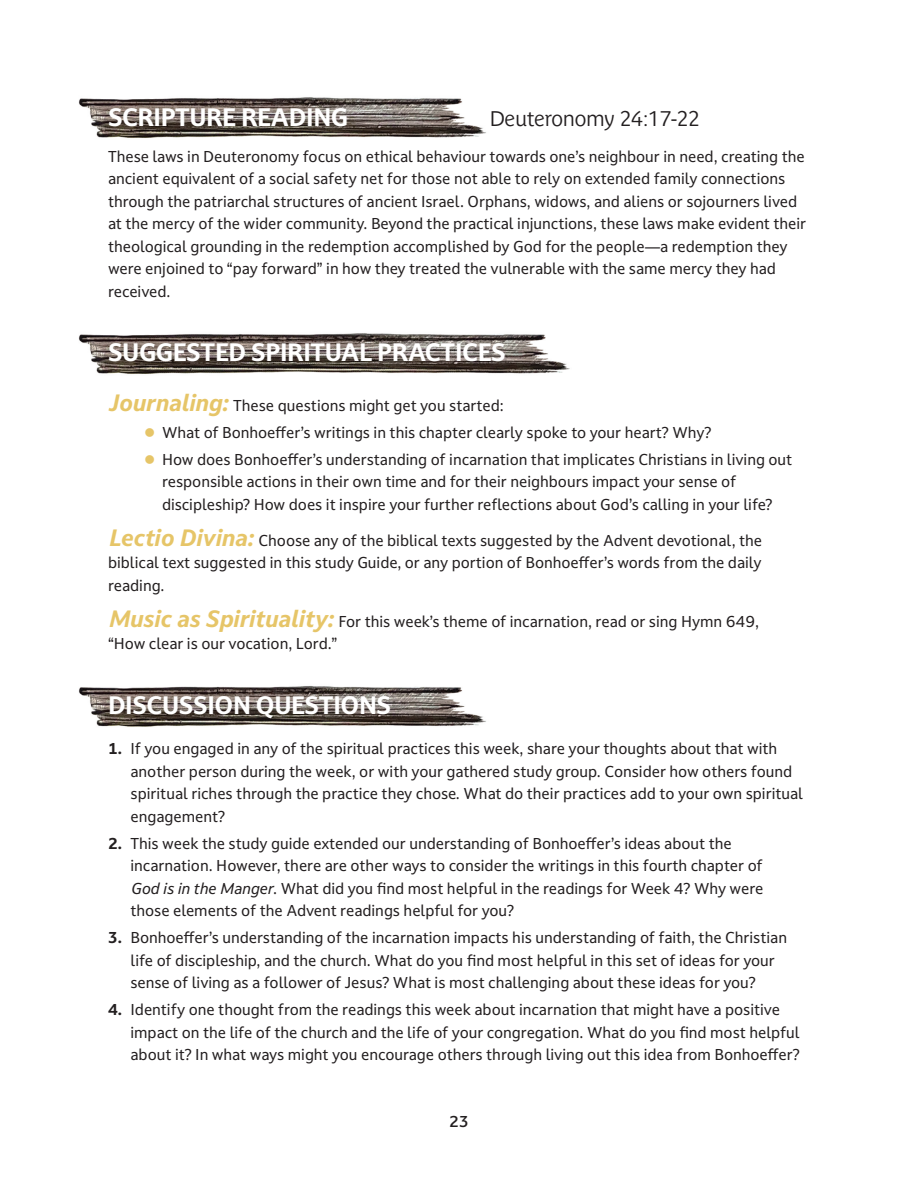
<style>
.page{position:relative;width:918px;height:1188px;background:#fff}
.page>*{position:absolute;margin:0;border:0;box-sizing:border-box;transform-origin:0 0}
.t1{font:700 24px "Darkmode Off CC";letter-spacing:-.015em;color:#fff}
.t2{font:21px "Parisine Plus Std Gris";letter-spacing:-.015em;color:#231f20}
.t3{font:15px/22.5px "Darkmode Off CC";color:#231f20}
.t4{font:500 15px "Darkmode Off CC";color:#231f20}
.s1{font-weight:700;font-style:italic;font-size:22.5px;color:#e6c568}
.s2{color:#e6c568}
.s3{font-weight:700}
.s4{font-style:italic}
</style>
<div class="page">
<img style="left:78px;top:333px;width:492px;height:41px">
<img style="left:79px;top:686px;width:407px;height:41px">
<img style="left:79px;top:97px;width:407px;height:41px">
<p class="t1" style="left:108px;top:101px;width:242px">SCRIPTURE READING</p>
<p class="t2" style="left:490px;top:106px;width:212px">Deuteronomy 24:17-22</p>
<p class="t3" style="left:108px;top:145px;width:700px">These laws in Deuteronomy focus on ethical behaviour towards one’s neighbour in need, creating the ancient equivalent of a social safety net for those not able to rely on extended family connections through the patriarchal structures of ancient Israel. Orphans, widows, and aliens or sojourners lived at the mercy of the wider community. Beyond the practical injunctions, these laws make evident their theological grounding in the redemption accomplished by God for the people—a redemption they were enjoined to “pay forward” in how they treated the vulnerable with the same mercy they had received.</p>
<p class="t1" style="left:108px;top:336px;width:399px">SUGGESTED SPIRITUAL PRACTICES</p>
<p class="t3" style="left:108px;top:394px;width:397px"><span class="s1">Journaling:</span> These questions might get you started:</p>
<p class="t3" style="left:144px;top:421px;width:569px"><span class="s2">●</span> What of Bonhoeffer’s writings in this chapter clearly spoke to your heart? Why?</p>
<p class="t3" style="left:162px;top:448px;width:632px;text-indent:-18px"><span class="s2">●</span> How does Bonhoeffer’s understanding of incarnation that implicates Christians in living out responsible actions in their own time and for their neighbours impact your sense of discipleship? How does it inspire your further reflections about God’s calling in your life?</p>
<p class="t3" style="left:108px;top:529px;width:656px;text-align:justify"><span class="s1">Lectio Divina:</span> Choose any of the biblical texts suggested by the Advent devotional, the biblical text suggested in this study Guide, or any portion of Bonhoeffer’s words from the daily reading.</p>
<p class="t3" style="left:108px;top:610px;width:653px"><span class="s1">Music as Spirituality:</span> For this week’s theme of incarnation, read or sing Hymn 649, “How clear is our vocation, Lord.”</p>
<p class="t1" style="left:108px;top:689px;width:285px">DISCUSSION QUESTIONS</p>
<p class="t3" style="left:130px;top:737px;width:674px;text-indent:-22px"><span class="s3">1.</span> If you engaged in any of the spiritual practices this week, share your thoughts about that with another person during the week, or with your gathered study group. Consider how others found spiritual riches through the practice they chose. What do their practices add to your own spiritual engagement?</p>
<p class="t3" style="left:130px;top:832px;width:634px;text-indent:-22px"><span class="s3">2.</span> This week the study guide extended our understanding of Bonhoeffer’s ideas about the incarnation. However, there are other ways to consider the writings in this fourth chapter of <span class="s4">God is in the Manger</span>. What did you find most helpful in the readings for Week 4? Why were those elements of the Advent readings helpful for you?</p>
<p class="t3" style="left:130px;top:926px;width:658px;text-indent:-22px"><span class="s3">3.</span> Bonhoeffer’s understanding of the incarnation impacts his understanding of faith, the Christian life of discipleship, and the church. What do you find most helpful in this set of ideas for your sense of living as a follower of Jesus? What is most challenging about these ideas for you?</p>
<p class="t3" style="left:130px;top:998px;width:671px;text-indent:-22px"><span class="s3">4.</span> Identify one thought from the readings this week about incarnation that might have a positive impact on the life of the church and the life of your congregation. What do you find most helpful about it? In what ways might you encourage others through living out this idea from Bonhoeffer?</p>
<p class="t4" style="left:449px;top:1111px;width:21px">23</p>
</div>
